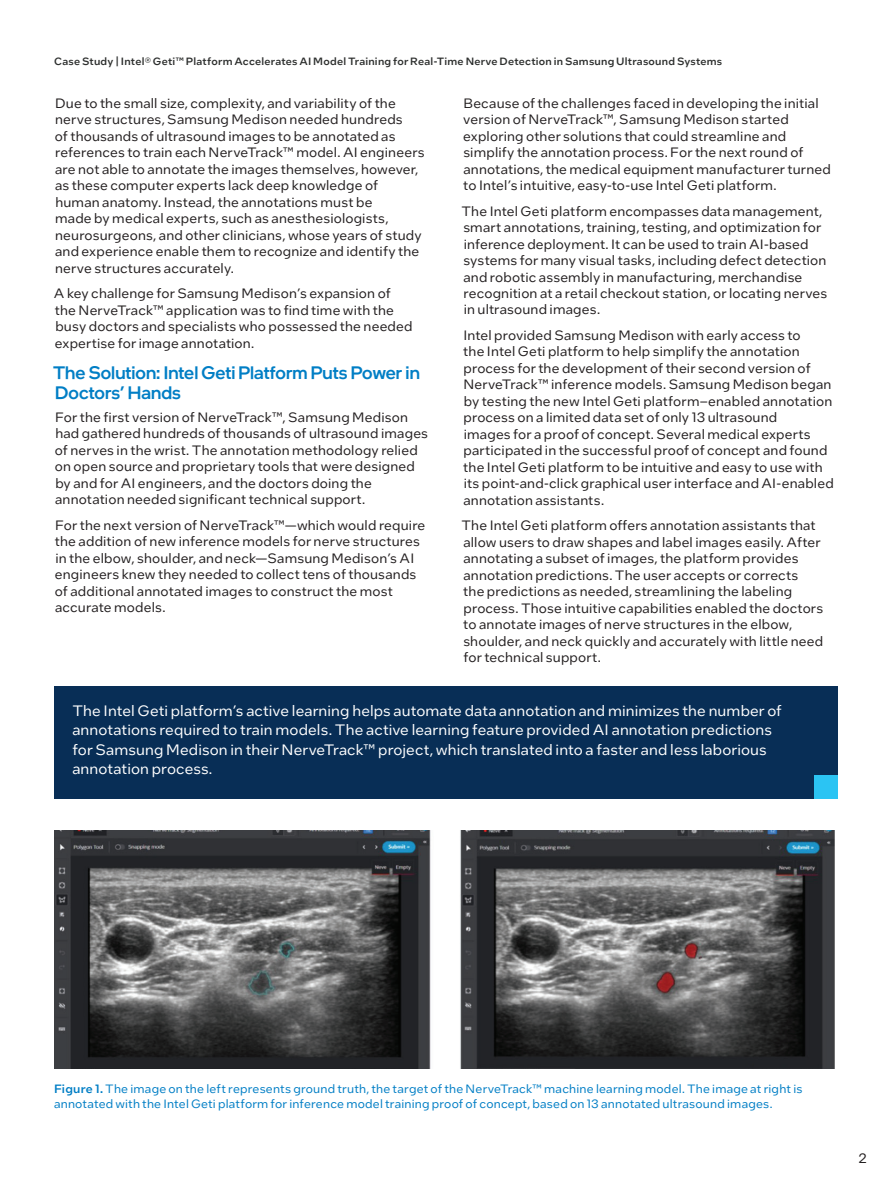
<style>
.page{position:relative;width:891px;height:1188px;background:#fff}
.page>*{position:absolute;margin:0;border:0;box-sizing:border-box;transform-origin:0 0}
.t1{font:500 18px/19.5px "Intel One Display";color:#007ec5}
.t2{font:15px/19.5px "Intel One Text";letter-spacing:.01em;color:#fff}
.t3{font:13.5px/16.5px "Intel One Text";letter-spacing:.015em;color:#231f20}
.t4{font:12px/15px "Intel One Text";letter-spacing:.02em;color:#007ec5}
.t5{font:500 10.5px "Intel One Text";letter-spacing:.02em;color:#2d2f2e}
.s1{font-weight:500}
</style>
<div class="page">
<img style="left:54px;top:831px;width:781px;height:238px">
<div style="left:54px;top:686px;width:784px;height:113px;background:#082e56"></div>
<div style="left:814px;top:775px;width:24px;height:24px;background:#2bc4f3"></div>
<p class="t5" style="left:54px;top:54px;width:670px">Case Study | Intel® Geti™ Platform Accelerates AI Model Training for Real-Time Nerve Detection in Samsung Ultrasound Systems</p>
<p class="t3" style="left:55px;top:94px;width:371px">Due to the small size, complexity, and variability of the nerve structures, Samsung Medison needed hundreds<br>of thousands of ultrasound images to be annotated as references to train each NerveTrack™ model. AI engineers are not able to annotate the images themselves, however, as these computer experts lack deep knowledge of human anatomy. Instead, the annotations must be<br>made by medical experts, such as anesthesiologists, neurosurgeons, and other clinicians, whose years of study and experience enable them to recognize and identify the nerve structures accurately.</p>
<p class="t3" style="left:54px;top:285px;width:360px">A key challenge for Samsung Medison’s expansion of the NerveTrack™ application was to find time with the busy doctors and specialists who possessed the needed expertise for image annotation.</p>
<h1 class="t1" style="left:53px;top:363px;width:368px">The Solution: Intel Geti Platform Puts Power in<br>Doctors’ Hands</h1>
<p class="t3" style="left:55px;top:409px;width:375px">For the first version of NerveTrack™, Samsung Medison had gathered hundreds of thousands of ultrasound images of nerves in the wrist. The annotation methodology relied on open source and proprietary tools that were designed by and for AI engineers, and the doctors doing the annotation needed significant technical support.</p>
<p class="t3" style="left:55px;top:516px;width:372px">For the next version of NerveTrack™—which would require the addition of new inference models for nerve structures in the elbow, shoulder, and neck—Samsung Medison’s AI engineers knew they needed to collect tens of thousands of additional annotated images to construct the most accurate models.</p>
<p class="t3" style="left:463px;top:94px;width:369px">Because of the challenges faced in developing the initial version of NerveTrack™, Samsung Medison started exploring other solutions that could streamline and simplify the annotation process. For the next round of annotations, the medical equipment manufacturer turned to Intel’s intuitive, easy-to-use Intel Geti platform.</p>
<p class="t3" style="left:461px;top:202px;width:367px">The Intel Geti platform encompasses data management, smart annotations, training, testing, and optimization for inference deployment. It can be used to train AI-based systems for many visual tasks, including defect detection and robotic assembly in manufacturing, merchandise recognition at a retail checkout station, or locating nerves in ultrasound images.</p>
<p class="t3" style="left:463px;top:326px;width:372px">Intel provided Samsung Medison with early access to<br>the Intel Geti platform to help simplify the annotation process for the development of their second version of NerveTrack™ inference models. Samsung Medison began by testing the new Intel Geti platform–enabled annotation process on a limited data set of only 13 ultrasound<br>images for a proof of concept. Several medical experts participated in the successful proof of concept and found the Intel Geti platform to be intuitive and easy to use with its point-and-click graphical user interface and AI-enabled annotation assistants.</p>
<p class="t3" style="left:461px;top:517px;width:363px">The Intel Geti platform offers annotation assistants that allow users to draw shapes and label images easily. After annotating a subset of images, the platform provides annotation predictions. The user accepts or corrects<br>the predictions as needed, streamlining the labeling process. Those intuitive capabilities enabled the doctors to annotate images of nerve structures in the elbow, shoulder, and neck quickly and accurately with little need for technical support.</p>
<p class="t2" style="left:72px;top:700px;width:711px">The Intel Geti platform’s active learning helps automate data annotation and minimizes the number of annotations required to train models. The active learning feature provided AI annotation predictions for Samsung Medison in their NerveTrack™ project, which translated into a faster and less laborious annotation process.</p>
<p class="t4" style="left:54px;top:1081px;width:750px"><span class="s1">Figure 1.</span> The image on the left represents ground truth, the target of the NerveTrack™ machine learning model. The image at right is annotated with the Intel Geti platform for inference model training proof of concept, based on 13 annotated ultrasound images.</p>
<p class="t3" style="left:858px;top:1150px;width:10px">2</p>
</div>
